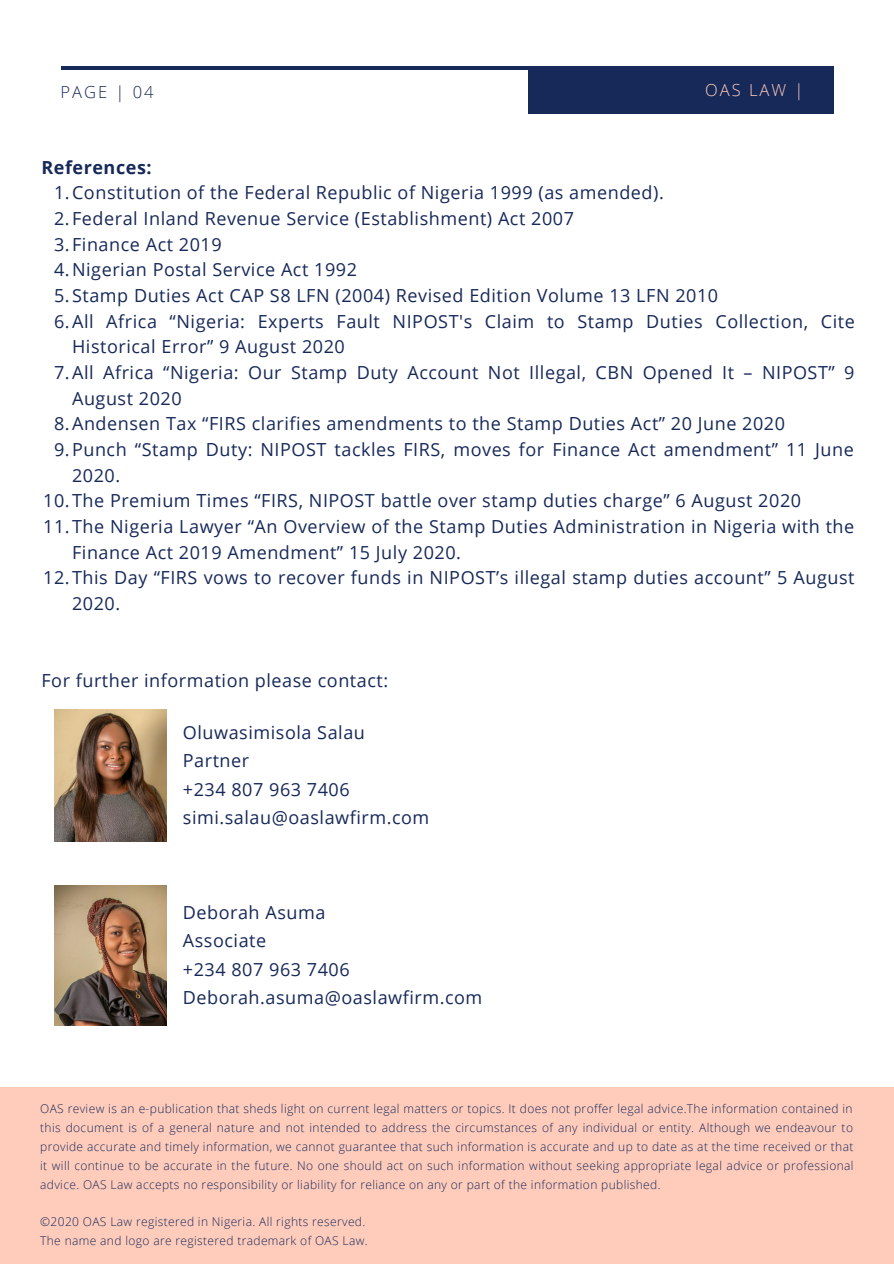
<style>
.page{position:relative;width:894px;height:1264px;background:#fff}
.page>*{position:absolute;margin:0;border:0;box-sizing:border-box;transform-origin:0 0}
.t1{font:18px/28.3px "Open Sans";letter-spacing:.03em;color:#172959}
.t2{font:700 18px "Open Sans";letter-spacing:.03em;color:#172959}
.t3{font:300 16.5px "Open Sans";letter-spacing:.12em;color:#172959}
.t4{font:300 16.5px "Open Sans";letter-spacing:.12em;color:#fcb}
.t5{font:300 12px/18.9px "Open Sans";letter-spacing:.03em;color:#172959;text-align:justify}
</style>
<div class="page">
<hr style="left:61px;top:66px;width:771px;height:4px;background:#172959">
<div style="left:528px;top:66px;width:305px;height:48px;background:#172959"></div>
<img style="left:54px;top:709px;width:112px;height:132px">
<img style="left:54px;top:885px;width:112px;height:140px">
<div style="left:0;top:1087px;width:893px;height:176px;background:#fcb"></div>
<p class="t3" style="left:61px;top:80px;width:94px">PAGE | 04</p>
<p class="t4" style="left:705px;top:78px;width:100px">OAS LAW |</p>
<p class="t2" style="left:41px;top:154px;width:112px">References:</p>
<p class="t1" style="left:54px;top:178px;width:611px">1.Constitution of the Federal Republic of Nigeria 1999 (as amended).</p>
<p class="t1" style="left:54px;top:204px;width:521px">2.Federal Inland Revenue Service (Establishment) Act 2007</p>
<p class="t1" style="left:54px;top:229px;width:169px">3.Finance Act 2019</p>
<p class="t1" style="left:54px;top:255px;width:304px">4.Nigerian Postal Service Act 1992</p>
<p class="t1" style="left:54px;top:281px;width:665px">5.Stamp Duties Act CAP S8 LFN (2004) Revised Edition Volume 13 LFN 2010</p>
<p class="t1" style="left:54px;top:306px;width:801px">6.All Africa “Nigeria: Experts Fault NIPOST's Claim to Stamp Duties Collection, Cite</p>
<p class="t1" style="left:72px;top:332px;width:274px">Historical Error” 9 August 2020</p>
<p class="t1" style="left:54px;top:358px;width:801px">7.All Africa “Nigeria: Our Stamp Duty Account Not Illegal, CBN Opened It – NIPOST” 9</p>
<p class="t1" style="left:72px;top:383px;width:111px">August 2020</p>
<p class="t1" style="left:54px;top:409px;width:732px">8.Andensen Tax “FIRS clarifies amendments to the Stamp Duties Act” 20 June 2020</p>
<p class="t1" style="left:54px;top:435px;width:801px">9.Punch “Stamp Duty: NIPOST tackles FIRS, moves for Finance Act amendment” 11 June</p>
<p class="t1" style="left:72px;top:460px;width:50px">2020.</p>
<p class="t1" style="left:43px;top:486px;width:759px">10.The Premium Times “FIRS, NIPOST battle over stamp duties charge” 6 August 2020</p>
<p class="t1" style="left:43px;top:512px;width:812px">11.The Nigeria Lawyer “An Overview of the Stamp Duties Administration in Nigeria with the</p>
<p class="t1" style="left:72px;top:537px;width:390px">Finance Act 2019 Amendment” 15 July 2020.</p>
<p class="t1" style="left:43px;top:563px;width:812px">12.This Day “FIRS vows to recover funds in NIPOST’s illegal stamp duties account” 5 August</p>
<p class="t1" style="left:72px;top:589px;width:50px">2020.</p>
<p class="t1" style="left:41px;top:665px;width:348px">For further information please contact:</p>
<p class="t1" style="left:183px;top:717px;width:248px">Oluwasimisola Salau<br>Partner<br>+234 807 963 7406 simi.salau@oaslawfirm.com</p>
<p class="t1" style="left:183px;top:897px;width:301px">Deborah Asuma<br>Associate<br>+234 807 963 7406<br>Deborah.asuma@oaslawfirm.com</p>
<p class="t5" style="left:40px;top:1098px;width:814px">OAS review is an e-publication that sheds light on current legal matters or topics. It does not proffer legal advice.The information contained in this document is of a general nature and not intended to address the circumstances of any individual or entity. Although we endeavour to provide accurate and timely information, we cannot guarantee that such information is accurate and up to date as at the time received or that it will continue to be accurate in the future. No one should act on such information without seeking appropriate legal advice or professional advice. OAS Law accepts no responsibility or liability for reliance on any or part of the information published.</p>
<p class="t5" style="left:40px;top:1212px;width:329px">©2020 OAS Law registered in Nigeria. All rights reserved.<br>The name and logo are registered trademark of OAS Law.</p>
</div>
